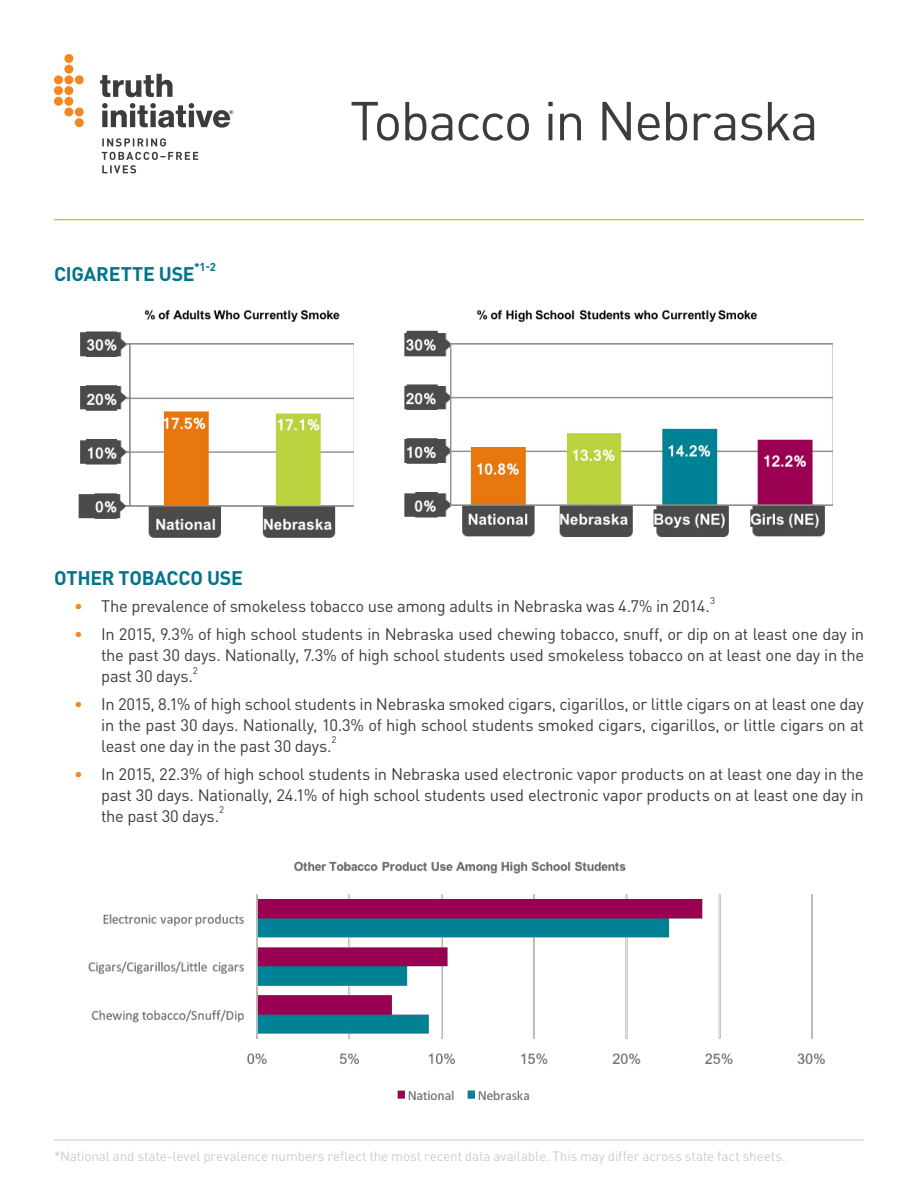
<style>
.page{position:relative;width:918px;height:1188px;background:#fff}
.page>*{position:absolute;margin:0;border:0;box-sizing:border-box;transform-origin:0 0}
.t1{font:54px "DIN Pro";letter-spacing:-.035em;color:#3d3b3c}
.t2{font:700 19.5px "DIN Pro";letter-spacing:-.01em;color:#00748a}
.t3{font:16.5px/21px "DIN Pro";letter-spacing:-.02em;color:#3d3b3c;text-align:justify}
.t4{font:13.5px "DIN Pro";letter-spacing:-.01em;color:#c6cdd1}
.t5{font:700 11.4px "DIN Pro";color:#00748a}
.t6{font:9.6px "DIN Pro";color:#3d3b3c}
.s1{color:#f6861f}
</style>
<div class="page">
<img style="left:88px;top:861px;width:737px;height:240px">
<svg style="left:54px;top:54px;width:30px;height:73px"></svg>
<svg style="left:100px;top:74px;width:133px;height:99px"></svg>
<hr style="left:54px;top:219px;width:810px;height:1px;background:#bfd22b">
<img style="left:78px;top:309px;width:755px;height:229px">
<hr style="left:54px;top:1140px;width:810px;height:1px;background:#c6cdd1">
<p class="t2" style="left:54px;top:261px;width:142px">CIGARETTE USE</p>
<p class="t5" style="left:194px;top:259px;width:23px">*1-2</p>
<h1 class="t1" style="left:350px;top:84px;width:470px">Tobacco in Nebraska</h1>
<p class="t2" style="left:54px;top:564px;width:190px">OTHER TOBACCO USE</p>
<p class="t3" style="left:74px;top:595px;width:637px"><span class="s1">•</span> The prevalence of smokeless tobacco use among adults in Nebraska was 4.7% in 2014.</p>
<p class="t6" style="left:710px;top:594px;width:7px">3</p>
<p class="t3" style="left:101px;top:623px;width:764px;text-indent:-27px"><span class="s1">•</span> In 2015, 9.3% of high school students in Nebraska used chewing tobacco, snuff, or dip on at least one day in the past 30 days. Nationally, 7.3% of high school students used smokeless tobacco on at least one day in the past 30 days.</p>
<p class="t6" style="left:193px;top:664px;width:7px">2</p>
<p class="t3" style="left:101px;top:693px;width:764px;text-indent:-27px"><span class="s1">•</span> In 2015, 8.1% of high school students in Nebraska smoked cigars, cigarillos, or little cigars on at least one day in the past 30 days. Nationally, 10.3% of high school students smoked cigars, cigarillos, or little cigars on at least one day in the past 30 days.</p>
<p class="t6" style="left:332px;top:733px;width:7px">2</p>
<p class="t3" style="left:101px;top:762px;width:764px;text-indent:-27px"><span class="s1">•</span> In 2015, 22.3% of high school students in Nebraska used electronic vapor products on at least one day in the past 30 days. Nationally, 24.1% of high school students used electronic vapor products on at least one day in the past 30 days.</p>
<p class="t6" style="left:219px;top:803px;width:7px">2</p>
<p class="t4" style="left:54px;top:1147px;width:733px">*National and state-level prevalence numbers reflect the most recent data available. This may differ across state fact sheets.</p>
</div>
